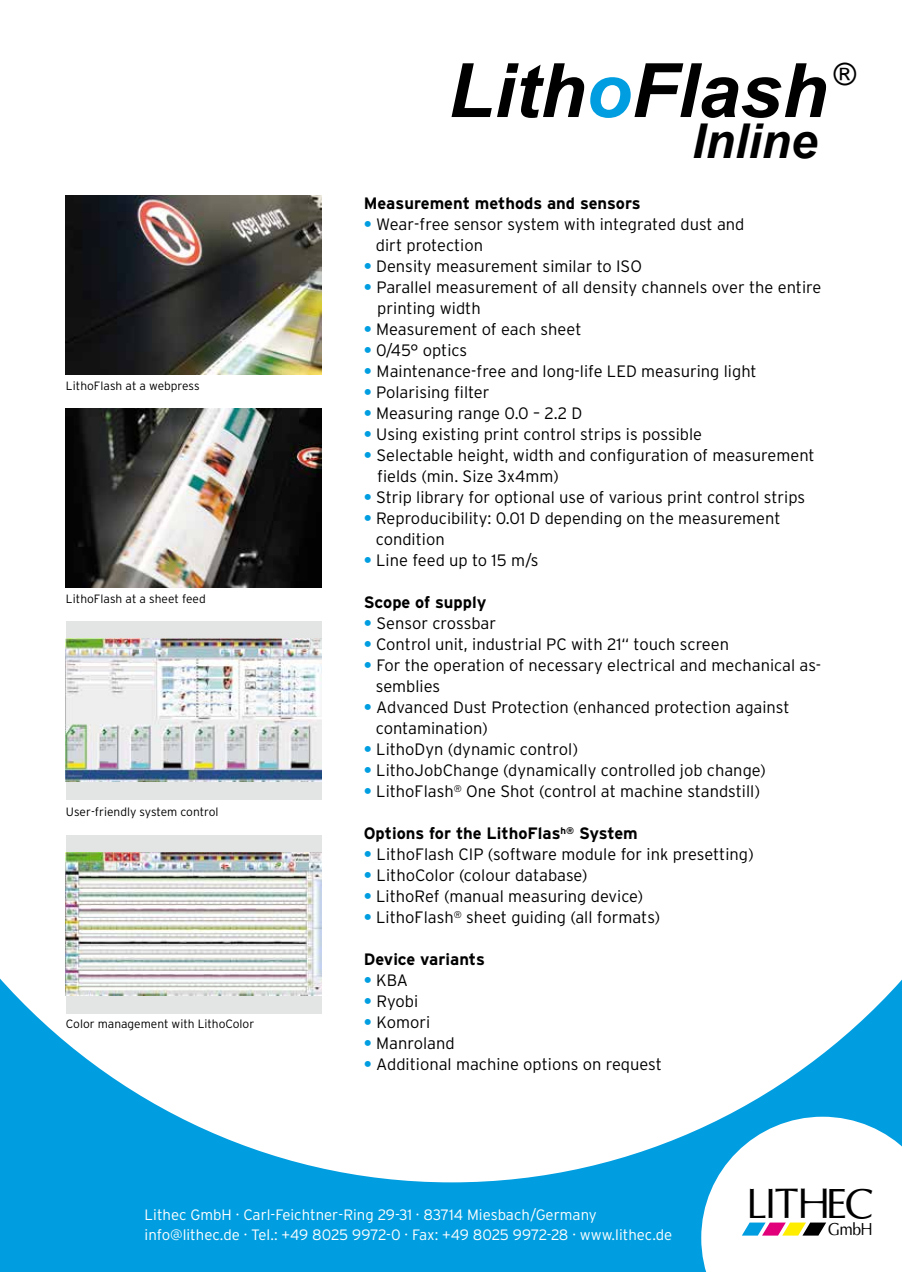
<style>
.page{position:relative;width:902px;height:1272px;background:#fff}
.page>*{position:absolute;margin:0;border:0;box-sizing:border-box;transform-origin:0 0}
.t1{font:italic 700 75px "Arial";color:#000}
.t2{font:italic 700 48px "Arial";color:#000}
.t3{font:42.3px "Optima";letter-spacing:-.06em;color:#000}
.t4{font:italic 30.6px "Arial";color:#000}
.t5{font:17.25px "Optima";color:#000;scale:.89 1}
.t6{font:300 16.5px/21px "Interstate";color:#000}
.t7{font:700 16.5px "Interstate";color:#000}
.t8{font:300 15px/19.5px "Interstate";color:#fff}
.t9{font:300 12px "Interstate";color:#000}
.s1{color:#009ee0}
.s2{font-weight:700;color:#009ee0}
</style>
<div class="page">
<div style="left:0;top:971px;width:901px;height:300px;background:#009ee0"></div>
<svg style="left:0;top:962px;width:901px;height:220px;fill:#fff"></svg>
<svg style="left:701px;top:1116px;width:200px;height:155px;background:#daeef6"></svg>
<img style="left:66px;top:408px;width:255px;height:179px">
<img style="left:66px;top:196px;width:255px;height:178px">
<div style="left:66px;top:621px;width:255px;height:178px;background:#e3e4e4"></div>
<img style="left:66px;top:638px;width:255px;height:143px">
<div style="left:66px;top:835px;width:255px;height:178px;background:#e3e4e4"></div>
<img style="left:66px;top:852px;width:255px;height:143px">
<p class="t9" style="left:66px;top:379px;width:135px">LithoFlash at a webpress</p>
<p class="t9" style="left:66px;top:592px;width:141px">LithoFlash at a sheet feed</p>
<p class="t9" style="left:66px;top:804px;width:154px">User-friendly system control</p>
<p class="t9" style="left:66px;top:1017px;width:190px">Color management with LithoColor</p>
<h1 class="t1" style="left:448px;top:41px;width:381px">Lith<span class="s1">o</span>Flash</h1>
<h3 class="t4" style="left:832px;top:54px;width:24px">®</h3>
<h2 class="t2" style="left:692px;top:109px;width:127px">Inline</h2>
<p class="t7" style="left:364px;top:194px;width:278px">Measurement methods and sensors</p>
<p class="t6" style="left:376px;top:213px;width:370px;text-indent:-12px"><span class="s2">•</span> Wear-free sensor system with integrated dust and dirt protection</p>
<p class="t6" style="left:364px;top:255px;width:280px"><span class="s2">•</span> Density measurement similar to ISO</p>
<p class="t6" style="left:377px;top:276px;width:445px;text-indent:-13px"><span class="s2">•</span> Parallel measurement of all density channels over the entire printing width</p>
<p class="t6" style="left:364px;top:318px;width:219px"><span class="s2">•</span> Measurement of each sheet</p>
<p class="t6" style="left:364px;top:339px;width:105px"><span class="s2">•</span> 0/45° optics</p>
<p class="t6" style="left:364px;top:360px;width:394px"><span class="s2">•</span> Maintenance-free and long-life LED measuring light</p>
<p class="t6" style="left:364px;top:381px;width:127px"><span class="s2">•</span> Polarising filter</p>
<p class="t6" style="left:364px;top:402px;width:220px"><span class="s2">•</span> Measuring range 0.0 – 2.2 D</p>
<p class="t6" style="left:364px;top:423px;width:340px"><span class="s2">•</span> Using existing print control strips is possible</p>
<p class="t6" style="left:377px;top:444px;width:439px;text-indent:-13px"><span class="s2">•</span> Selectable height, width and configuration of measurement fields (min. Size 3x4mm)</p>
<p class="t6" style="left:364px;top:486px;width:443px"><span class="s2">•</span> Strip library for optional use of various print control strips</p>
<p class="t6" style="left:376px;top:507px;width:406px;text-indent:-12px"><span class="s2">•</span> Reproducibility: 0.01 D depending on the measurement condition</p>
<p class="t6" style="left:364px;top:549px;width:176px"><span class="s2">•</span> Line feed up to 15 m/s</p>
<p class="t7" style="left:364px;top:593px;width:124px">Scope of supply</p>
<p class="t6" style="left:364px;top:612px;width:134px"><span class="s2">•</span> Sensor crossbar</p>
<p class="t6" style="left:364px;top:633px;width:367px"><span class="s2">•</span> Control unit, industrial PC with 21“ touch screen</p>
<p class="t6" style="left:376px;top:654px;width:447px;text-indent:-12px"><span class="s2">•</span> For the operation of necessary electrical and mechanical as&shy;semblies</p>
<p class="t6" style="left:376px;top:696px;width:415px;text-indent:-12px"><span class="s2">•</span> Advanced Dust Protection (enhanced protection against contamination)</p>
<p class="t6" style="left:364px;top:738px;width:216px"><span class="s2">•</span> LithoDyn (dynamic control)</p>
<p class="t6" style="left:364px;top:759px;width:403px"><span class="s2">•</span> LithoJobChange (dynamically controlled job change)</p>
<p class="t6" style="left:364px;top:780px;width:398px"><span class="s2">•</span> LithoFlash<sup>®</sup> One Shot (control at machine standstill)</p>
<p class="t7" style="left:364px;top:824px;width:275px">Options for the LithoFlas<sup>h®</sup> System</p>
<p class="t6" style="left:364px;top:843px;width:391px"><span class="s2">•</span> LithoFlash CIP (software module for ink presetting)</p>
<p class="t6" style="left:364px;top:864px;width:225px"><span class="s2">•</span> LithoColor (colour database)</p>
<p class="t6" style="left:364px;top:885px;width:281px"><span class="s2">•</span> LithoRef (manual measuring device)</p>
<p class="t6" style="left:364px;top:906px;width:298px"><span class="s2">•</span> LithoFlash<sup>®</sup> sheet guiding (all formats)</p>
<p class="t7" style="left:364px;top:950px;width:123px">Device variants</p>
<p class="t6" style="left:364px;top:969px;width:46px"><span class="s2">•</span> KBA</p>
<p class="t6" style="left:364px;top:990px;width:56px"><span class="s2">•</span> Ryobi</p>
<p class="t6" style="left:364px;top:1011px;width:68px"><span class="s2">•</span> Komori</p>
<p class="t6" style="left:364px;top:1032px;width:92px"><span class="s2">•</span> Manroland</p>
<p class="t6" style="left:364px;top:1053px;width:300px"><span class="s2">•</span> Additional machine options on request</p>
<p class="t8" style="left:145px;top:1204px;width:529px">Lithec GmbH · Carl-Feichtner-Ring 29-31 · 83714 Miesbach/Germany info@lithec.de · Tel.: +49 8025 9972-0 · Fax: +49 8025 9972-28 · www.lithec.de</p>
<h3 class="t3" style="left:746px;top:1177px;width:128px">LITHEC</h3>
<p class="t5" style="left:827px;top:1218px;width:52px">GmbH</p>
</div>
